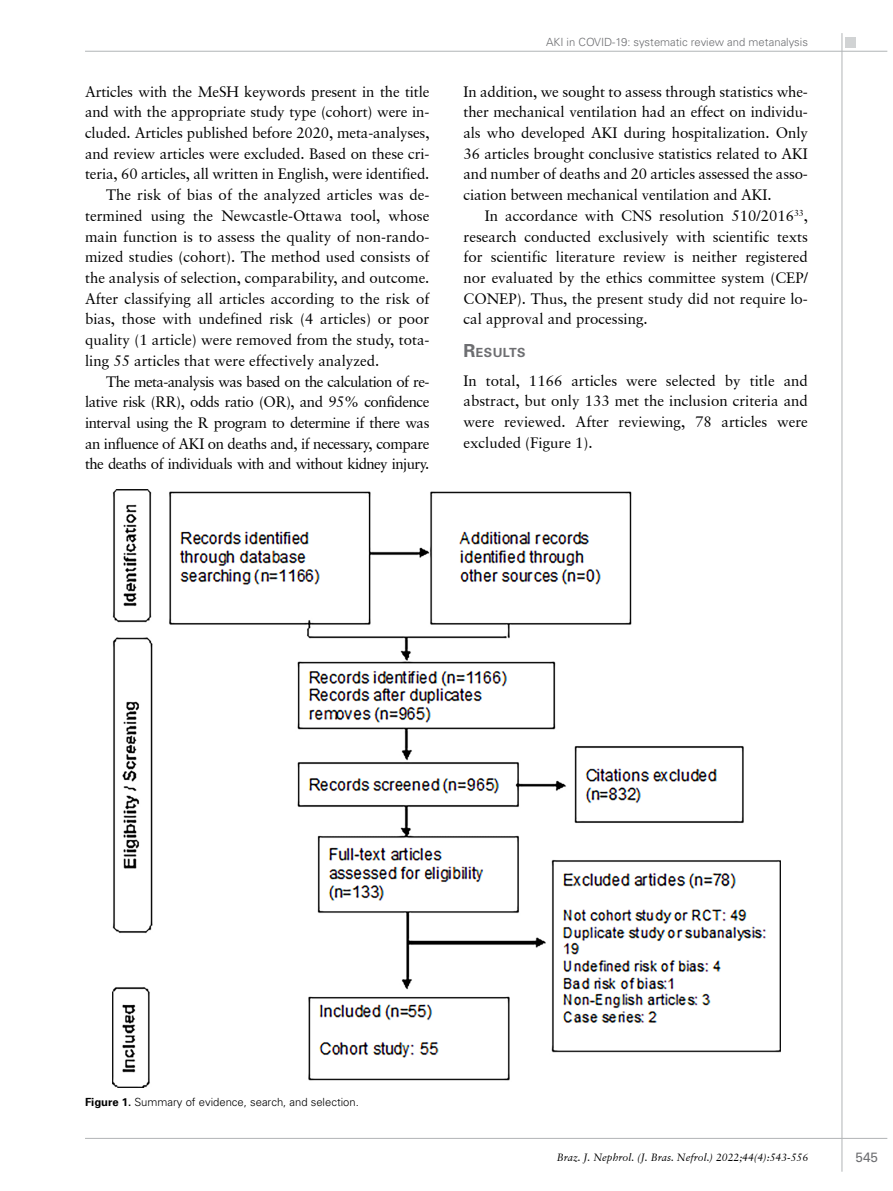
<style>
.page{position:relative;width:893px;height:1191px;background:#fff}
.page>*{position:absolute;margin:0;border:0;box-sizing:border-box;transform-origin:0 0}
.t1{font:15px/20.7px "Garamond Retrospective S Si";letter-spacing:-.01em;color:#000;text-align:justify}
.t2{font:15px "Garamond Retrospective S Si";letter-spacing:-.03em;color:#000}
.t3{font:15px "Garamond Retrospective S Si";letter-spacing:-.04em;color:#000}
.t4{font:13.5px "Univers LT Std";color:#6d6e71}
.t5{font:12.6px "Univers 65 Bold";letter-spacing:.03em;color:#6d6e71}
.t6{font:300 11.25px "Univers LT Std";color:#000}
.t7{font:300 11.25px "Univers LT Std";color:#6d6e71}
.t8{font:italic 10.5px "Garamond Retrospective S Si";color:#000}
.s1{font-size:18px}
.s2{font-family:"Univers 65";font-weight:700}
</style>
<div class="page">
<div style="left:845px;top:37px;width:11px;height:11px;background:#d1d3d4"></div>
<hr style="left:85px;top:51px;width:802px;height:1px;background:#b1b4b6">
<hr style="left:842px;top:33px;width:1px;height:1138px;background:#b1b4b6">
<hr style="left:85px;top:1138px;width:802px;height:1px;background:#b1b4b6">
<img style="left:112px;top:490px;width:668px;height:597px">
<p class="t1" style="left:85px;top:81px;width:346px">Articles with the MeSH keywords present in the title</p>
<p class="t1" style="left:85px;top:102px;width:346px">and with the appropriate study type (cohort) were in-</p>
<p class="t1" style="left:85px;top:122px;width:346px">cluded. Articles published before 2020, meta-analyses,</p>
<p class="t1" style="left:85px;top:143px;width:346px">and review articles were excluded. Based on these cri-</p>
<p class="t1" style="left:85px;top:164px;width:346px">teria, 60 articles, all written in English, were identified.</p>
<p class="t1" style="left:106px;top:184px;width:325px">The risk of bias of the analyzed articles was de-</p>
<p class="t1" style="left:85px;top:205px;width:346px">termined using the Newcastle-Ottawa tool, whose</p>
<p class="t1" style="left:85px;top:226px;width:346px">main function is to assess the quality of non-rando-</p>
<p class="t1" style="left:85px;top:246px;width:346px">mized studies (cohort). The method used consists of</p>
<p class="t1" style="left:85px;top:267px;width:346px">the analysis of selection, comparability, and outcome.</p>
<p class="t1" style="left:85px;top:288px;width:346px">After classifying all articles according to the risk of</p>
<p class="t1" style="left:85px;top:309px;width:346px">bias, those with undefined risk (4 articles) or poor</p>
<p class="t1" style="left:85px;top:329px;width:346px">quality (1 article) were removed from the study, tota-</p>
<p class="t1" style="left:85px;top:350px;width:296px">ling 55 articles that were effectively analyzed.</p>
<p class="t3" style="left:106px;top:372px;width:325px">The meta-analysis was based on the calculation of re-</p>
<p class="t2" style="left:85px;top:393px;width:346px">lative risk (RR), odds ratio (OR), and 95% confidence</p>
<p class="t2" style="left:85px;top:414px;width:346px">interval using the R program to determine if there was</p>
<p class="t2" style="left:85px;top:434px;width:346px">an influence of AKI on deaths and, if necessary, compare</p>
<p class="t3" style="left:85px;top:455px;width:346px">the deaths of individuals with and without kidney injury.</p>
<p class="t7" style="left:546px;top:36px;width:263px">AKI in COVID-19: systematic review and metanalysis</p>
<p class="t1" style="left:463px;top:81px;width:346px">In addition, we sought to assess through statistics whe&shy;ther mechanical ventilation had an effect on individu&shy;als who developed AKI during hospitalization. Only 36 articles brought conclusive statistics related to AKI and number of deaths and 20 articles assessed the asso&shy;ciation between mechanical ventilation and AKI.</p>
<p class="t1" style="left:463px;top:205px;width:346px;text-indent:21px">In accordance with CNS resolution 510/2016<sup>33</sup>, research conducted exclusively with scientific texts for scientific literature review is neither registered nor evaluated by the ethics committee system (CEP/ CONEP). Thus, the present study did not require lo&shy;cal approval and processing.</p>
<p class="t5" style="left:463px;top:344px;width:64px"><span class="s1">R</span>ESULTS</p>
<p class="t1" style="left:463px;top:370px;width:346px">In total, 1166 articles were selected by title and abstract, but only 133 met the inclusion criteria and were reviewed. After reviewing, 78 articles were excluded (Figure 1).</p>
<p class="t6" style="left:85px;top:1095px;width:275px"><span class="s2">Figure 1.</span> Summary of evidence, search, and selection.</p>
<p class="t8" style="left:557px;top:1151px;width:253px">Braz. J. Nephrol. (J. Bras. Nefrol.) 2022;44(4):543-556</p>
<p class="t4" style="left:855px;top:1149px;width:24px">545</p>
</div>
